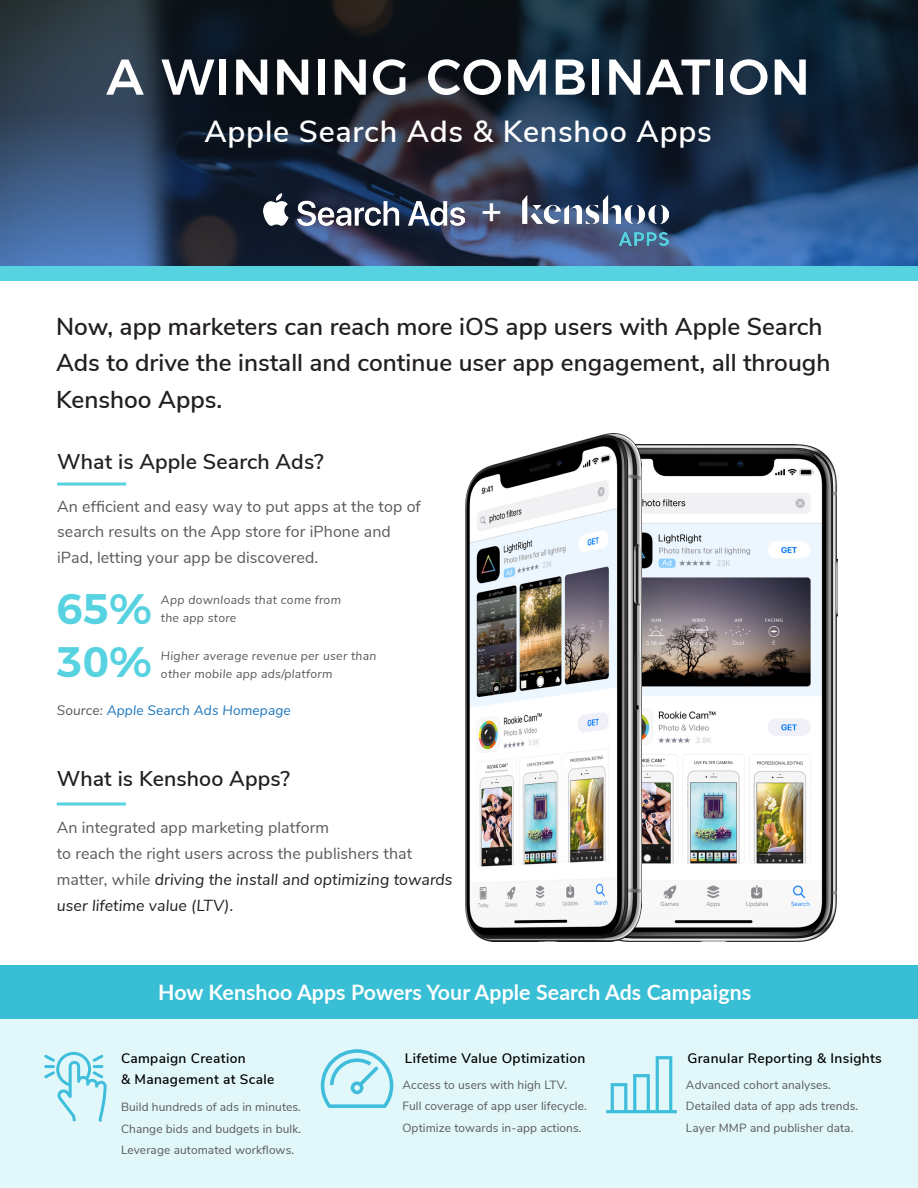
<style>
.page{position:relative;width:918px;height:1188px;background:#fff}
.page>*{position:absolute;margin:0;border:0;box-sizing:border-box;transform-origin:0 0}
.t1{font:500 50.25px "Montserrat";letter-spacing:.025em;color:#fff}
.t2{font:600 42.6px/53.6px "Montserrat";color:#56d2e0}
.t3{font:600 36px "Lato";color:#fff}
.t4{font:600 30.45px "Nunito Sans";letter-spacing:.025em;color:#fff}
.t5{font:600 24.3px/36.6px "Nunito Sans";color:#231f20}
.t6{font:700 21.3px "Lato";letter-spacing:.005em;color:#fff}
.t7{font:600 21.3px "Nunito Sans";letter-spacing:.005em;color:#231f20}
.t8{font:16.05px/26px "Nunito Sans";letter-spacing:.005em;color:#58595b}
.t9{font:600 13.65px/21.3px "Nunito Sans";letter-spacing:.025em;color:#000}
.t10{font:italic 13.65px "Nunito Sans";letter-spacing:.01em;color:#1b75bc}
.t11{font:italic 12.15px/18.3px "Nunito Sans";letter-spacing:.025em;color:#58595b}
.t12{font:11.85px/21.3px "Nunito Sans";letter-spacing:.01em;color:#58595b}
.s1{color:#58595b}
.s2{font-style:italic;color:#231f20}
</style>
<div class="page">
<img style="left:641px;top:444px;width:197px;height:497px">
<img style="left:465px;top:434px;width:176px;height:507px">
<svg style="left:0;top:0;width:918px;height:266px;background:#20324a"></svg>
<div style="left:0;top:966px;width:918px;height:222px;background:#e1f7f9"></div>
<div style="left:0;top:966px;width:918px;height:53px;background:#38bfd6"></div>
<div style="left:0;top:266px;width:918px;height:14px;background:#56d2e0"></div>
<hr style="left:57px;top:483px;width:69px;height:3px;background:#56d2e0">
<svg style="left:57px;top:802px;width:69px;height:4px"></svg>
<svg style="left:44px;top:1052px;width:63px;height:70px"></svg>
<svg style="left:321px;top:1049px;width:72px;height:59px"></svg>
<svg style="left:606px;top:1056px;width:71px;height:57px"></svg>
<img style="left:522px;top:195px;width:147px;height:51px">
<img style="left:264px;top:194px;width:200px;height:31px">
<p class="t1" style="left:106px;top:36px;width:705px">A WINNING COMBINATION</p>
<p class="t4" style="left:204px;top:109px;width:509px">Apple Search Ads &amp; Kenshoo Apps</p>
<p class="t3" style="left:481px;top:185px;width:22px">+</p>
<p class="t5" style="left:56px;top:306px;width:776px">Now, app marketers can reach more iOS app users with Apple Search<br>Ads to drive the install and continue user app engagement, all through<br>Kenshoo Apps.</p>
<p class="t7" style="left:57px;top:446px;width:268px">What is Apple Search Ads?</p>
<p class="t8" style="left:57px;top:492px;width:365px">An efficient and easy way to put apps at the top of search results on the App store for iPhone and iPad, letting your app be discovered.</p>
<p class="t2" style="left:57px;top:579px;width:97px">65%<br>30%</p>
<p class="t11" style="left:161px;top:590px;width:182px">App downloads that come from the app store</p>
<p class="t11" style="left:161px;top:646px;width:217px">Higher average revenue per user than other mobile app ads/platform</p>
<p class="t10" style="left:57px;top:700px;width:236px"><span class="s1">Source:</span> Apple Search Ads Homepage</p>
<p class="t7" style="left:57px;top:763px;width:235px">What is Kenshoo Apps?</p>
<p class="t8" style="left:57px;top:814px;width:397px">An integrated app marketing platform<br>to reach the right users across the publishers that matter, while <span class="s2">driving the install and optimizing towards user lifetime value (LTV).</span></p>
<p class="t6" style="left:158px;top:976px;width:595px">How Kenshoo Apps Powers Your Apple Search Ads Campaigns</p>
<p class="t9" style="left:121px;top:1047px;width:155px">Campaign Creation<br>&amp; Management at Scale</p>
<p class="t9" style="left:405px;top:1047px;width:182px">Lifetime Value Optimization</p>
<p class="t9" style="left:687px;top:1047px;width:196px">Granular Reporting &amp; Insights</p>
<p class="t12" style="left:402px;top:1073px;width:186px">Access to users with high LTV.<br>Full coverage of app user lifecycle.<br>Optimize towards in-app actions.</p>
<p class="t12" style="left:686px;top:1073px;width:174px">Advanced cohort analyses.<br>Detailed data of app ads trends.<br>Layer MMP and publisher data.</p>
<p class="t12" style="left:121px;top:1096px;width:182px;text-align:justify">Build hundreds of ads in minutes.<br>Change bids and budgets in bulk.<br>Leverage automated workflows.</p>
</div>
